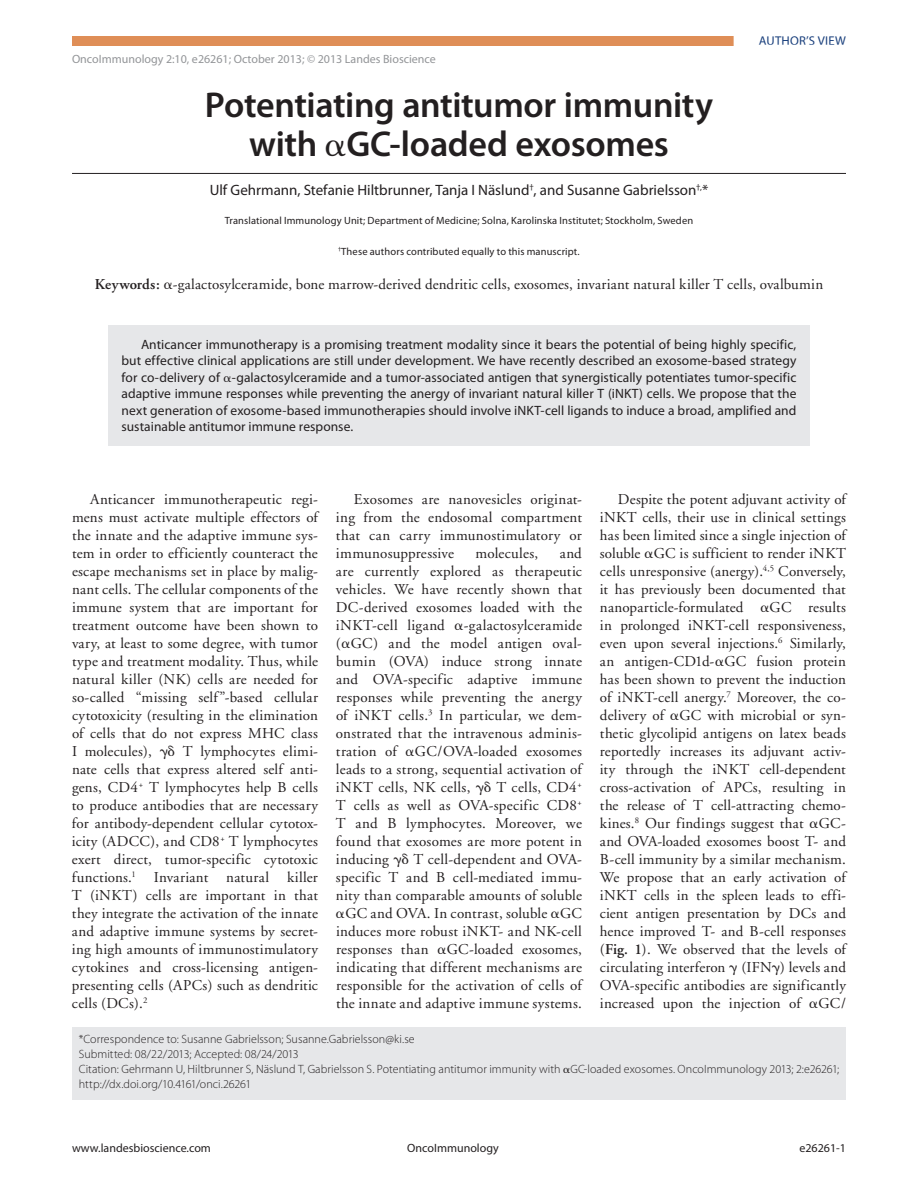
<style>
.page{position:relative;width:918px;height:1188px;background:#fff}
.page>*{position:absolute;margin:0;border:0;box-sizing:border-box;transform-origin:0 0}
.t1{font:600 36px/39px "Myriad Pro";letter-spacing:-.01em;color:#231f20;text-align:center}
.t2{font:15px/18px "Adobe Garamond";letter-spacing:.015em;color:#231f20;text-align:justify}
.t3{font:15px "Myriad Pro";color:#231f20}
.t4{font:13.5px/16.5px "Myriad Pro";letter-spacing:.005em;color:#231f20;text-align:justify}
.t5{font:12.75px "Myriad Pro";letter-spacing:.025em;color:#193f7c}
.t6{font:300 12px/15px "Myriad Pro";letter-spacing:.005em;color:#231f20}
.t7{font:12px "Myriad Pro";color:#939598}
.t8{font:12px "Myriad Pro";color:#231f20}
.t9{font:10.5px "Myriad Pro";letter-spacing:.01em;color:#231f20}
.s1{font-family:"Universal Std Greekw Math Pi";font-weight:400}
.s2{font-weight:600}
.s3{font-family:"Universal Std Greekw Math Pi"}
</style>
<div class="page">
<div style="left:72px;top:36px;width:774px;height:10px;background:#df8e57"></div>
<svg style="left:733px;top:36px;width:113px;height:10px"></svg>
<div style="left:72px;top:1027px;width:774px;height:73px;background:#e6e7e9"></div>
<hr style="left:72px;top:173px;width:774px;height:1px;background:#231f20">
<div style="left:108px;top:325px;width:702px;height:121px;background:#e6e7e9"></div>
<p class="t7" style="left:72px;top:52px;width:365px">OncoImmunology 2:10, e26261; October 2013; © 2013 Landes Bioscience</p>
<p class="t5" style="left:759px;top:33px;width:89px">Author’s View</p>
<h1 class="t1" style="left:205px;top:85px;width:510px">Potentiating antitumor immunity with <span class="s1">α</span>GC-loaded exosomes</h1>
<p class="t3" style="left:210px;top:181px;width:500px">Ulf Gehrmann, Stefanie Hiltbrunner, Tanja I Näslund<sup>†</sup>, and Susanne Gabrielsson<sup>†,</sup>*</p>
<p class="t9" style="left:225px;top:214px;width:470px">Translational Immunology Unit; Department of Medicine; Solna, Karolinska Institutet; Stockholm, Sweden</p>
<p class="t9" style="left:338px;top:245px;width:243px"><sup>†</sup>These authors contributed equally to this manuscript.</p>
<p class="t2" style="left:95px;top:276px;width:730px"><span class="s2">Keywords:</span> <span class="s3">α</span>-galactosylceramide, bone marrow-derived dendritic cells, exosomes, invariant natural killer T cells, ovalbumin</p>
<p class="t4" style="left:122px;top:336px;width:677px;text-indent:19px">Anticancer immunotherapy is a promising treatment modality since it bears the potential of being highly specific, but effective clinical applications are still under development. We have recently described an exosome-based strategy for co-delivery of <span class="s3">α</span>-galactosylceramide and a tumor-associated antigen that synergistically potentiates tumor-specific adaptive immune responses while preventing the anergy of invariant natural killer T (iNKT) cells. We propose that the next generation of exosome-based immunotherapies should involve iNKT-cell ligands to induce a broad, amplified and sustainable antitumor immune response.</p>
<p class="t2" style="left:600px;top:491px;width:248px;text-indent:18px">Despite the potent adjuvant activity of iNKT cells, their use in clinical settings has been limited since a single injection of soluble <span class="s3">α</span>GC is sufficient to render iNKT cells unresponsive (anergy).<sup>4,5</sup> Conversely, it has previously been documented that nanoparticle-formulated <span class="s3">α</span>GC results in prolonged iNKT-cell responsiveness, even upon several injections.<sup>6</sup> Similarly, an antigen-CD1d-<span class="s3">α</span>GC fusion protein has been shown to prevent the induction of iNKT-cell anergy.<sup>7</sup> Moreover, the co&shy;delivery of <span class="s3">α</span>GC with microbial or syn&shy;thetic glycolipid antigens on latex beads reportedly increases its adjuvant activ&shy;ity through the iNKT cell-dependent cross-activation of APCs, resulting in the release of T cell-attracting chemo&shy;kines.<sup>8</sup> Our findings suggest that <span class="s3">α</span>GC&shy;and OVA-loaded exosomes boost T- and B-cell immunity by a similar mechanism.<br>We propose that an early activation of iNKT cells in the spleen leads to effi&shy;cient antigen presentation by DCs and hence improved T- and B-cell responses (<span class="s2">Fig. 1</span>). We observed that the levels of circulating interferon <span class="s3">γ</span> (IFN<span class="s3">γ</span>) levels and OVA-specific antibodies are significantly increased upon the injection of <span class="s3">α</span>GC/</p>
<p class="t6" style="left:79px;top:1031px;width:762px">*Correspondence to: Susanne Gabrielsson; Susanne.Gabrielsson@ki.se<br>Submitted: 08/22/2013; Accepted: 08/24/2013<br>Citation: Gehrmann U, Hiltbrunner S, Näslund T, Gabrielsson S. Potentiating antitumor immunity with <span class="s1">α</span>GC-loaded exosomes. OncoImmunology 2013; 2:e26261; http://dx.doi.org/10.4161/onci.26261</p>
<p class="t2" style="left:72px;top:491px;width:248px;text-indent:18px">Anticancer immunotherapeutic regi&shy;mens must activate multiple effectors of the innate and the adaptive immune sys&shy;tem in order to efficiently counteract the escape mechanisms set in place by malig&shy;nant cells. The cellular components of the immune system that are important for treatment outcome have been shown to vary, at least to some degree, with tumor type and treatment modality. Thus, while natural killer (NK) cells are needed for so-called “missing self”-based cellular cytotoxicity (resulting in the elimination of cells that do not express MHC class I molecules), <span class="s3">γδ</span> T lymphocytes elimi&shy;nate cells that express altered self anti&shy;gens, CD4<sup>+</sup> T lymphocytes help B cells to produce antibodies that are necessary for antibody-dependent cellular cytotox&shy;icity (ADCC), and CD8<sup>+</sup> T lymphocytes exert direct, tumor-specific cytotoxic functions.<sup>1</sup> Invariant natural killer T (iNKT) cells are important in that they integrate the activation of the innate and adaptive immune systems by secret&shy;ing high amounts of immunostimulatory cytokines and cross-licensing antigen&shy;presenting cells (APCs) such as dendritic cells (DCs).<sup>2</sup></p>
<p class="t2" style="left:336px;top:491px;width:247px;text-indent:18px">Exosomes are nanovesicles originat&shy;ing from the endosomal compartment that can carry immunostimulatory or immunosuppressive</p>
<p class="t2" style="left:336px;top:545px;width:248px;text-indent:224px">and are currently explored as therapeutic vehicles. We have recently shown that DC-derived exosomes loaded with the iNKT-cell ligand <span class="s3">α</span>-galactosylceramide (<span class="s3">α</span>GC) and the model antigen oval&shy;bumin (OVA) induce strong innate and OVA-specific adaptive immune responses while preventing the anergy of iNKT cells.<sup>3</sup> In particular, we dem&shy;onstrated that the intravenous adminis&shy;tration of <span class="s3">α</span>GC/OVA-loaded exosomes leads to a strong, sequential activation of iNKT cells, NK cells, <span class="s3">γδ</span> T cells, CD4<sup>+ </sup>T cells as well as OVA-specific CD8<sup>+ </sup>T and B lymphocytes. Moreover, we found that exosomes are more potent in inducing <span class="s3">γδ</span> T cell-dependent and OVA&shy;specific T and B cell-mediated immu&shy;nity than comparable amounts of soluble <span class="s3">α</span>GC and OVA. In contrast, soluble <span class="s3">α</span>GC induces more robust iNKT- and NK-cell responses than <span class="s3">α</span>GC-loaded exosomes, indicating that different mechanisms are responsible for the activation of cells of the innate and adaptive immune systems.</p>
<p class="t2" style="left:476px;top:545px;width:64px">molecules,</p>
<p class="t8" style="left:72px;top:1141px;width:140px">www.landesbioscience.com</p>
<p class="t8" style="left:407px;top:1141px;width:93px">OncoImmunology</p>
<p class="t8" style="left:799px;top:1141px;width:48px">e26261-1</p>
</div>
